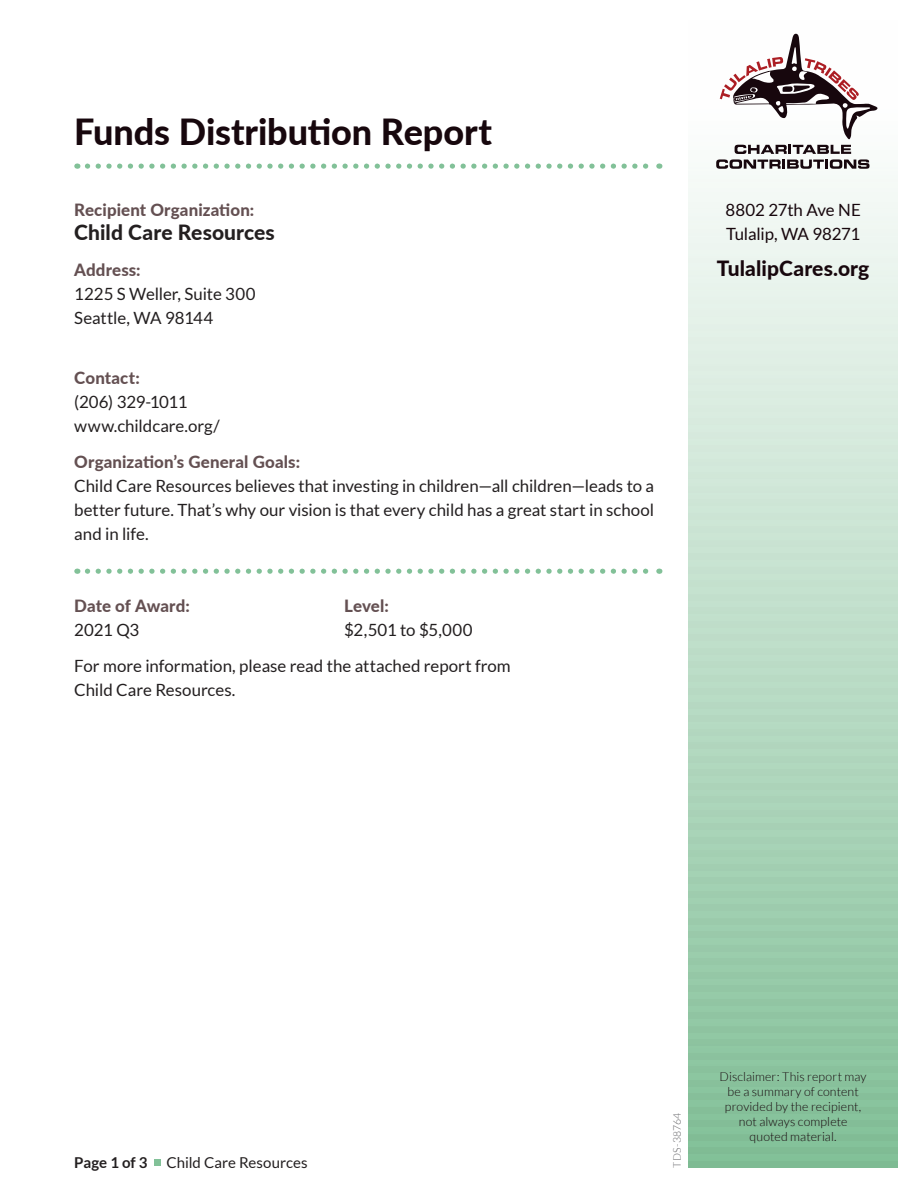
<style>
.page{position:relative;width:918px;height:1188px;background:#fff}
.page>*{position:absolute;margin:0;border:0;box-sizing:border-box;transform-origin:0 0}
.t1{font:800 36px "Lato";letter-spacing:-.005em;color:#17070d}
.ORGANIZATION_NAME{font:800 21px "Lato";letter-spacing:.005em;color:#231f20}
.t2{font:800 21px "Lato";letter-spacing:.005em;color:#17070d}
.BODY{font:16.8px/24px "Lato";color:#231f20}
.SUBHEAD{font:800 16.8px "Lato";letter-spacing:.005em;color:#645052}
.t3{font:16.8px/24px "Lato";letter-spacing:-.01em;color:#17070d}
.t4{font:15px "Lato";color:#231f20}
.t5{font:700 15px "Lato";color:#231f20}
.t6{font:300 12.3px/14.9px "Lato";letter-spacing:.01em;color:#17070d;text-align:center}
.t7{font:300 10.5px "Lato";letter-spacing:.025em;color:#636366}
</style>
<div class="page">
<svg style="left:688px;top:144px;width:210px;height:1017px;background:#bcddc8"></svg>
<div style="left:688px;top:122px;width:210px;height:6px;background:#fbfdfc"></div>
<div style="left:688px;top:135px;width:210px;height:7px;background:#fafcfb"></div>
<div style="left:688px;top:148px;width:210px;height:7px;background:#f8fbf9"></div>
<div style="left:688px;top:162px;width:210px;height:7px;background:#f7fbf8"></div>
<div style="left:688px;top:176px;width:210px;height:6px;background:#f5f9f6"></div>
<div style="left:688px;top:189px;width:210px;height:7px;background:#f3f9f5"></div>
<div style="left:688px;top:202px;width:210px;height:7px;background:#f2f8f4"></div>
<div style="left:688px;top:216px;width:210px;height:7px;background:#f0f7f3"></div>
<div style="left:688px;top:230px;width:210px;height:6px;background:#eef6f1"></div>
<div style="left:688px;top:243px;width:210px;height:7px;background:#edf5f0"></div>
<div style="left:688px;top:256px;width:210px;height:7px;background:#ebf4ee"></div>
<div style="left:688px;top:270px;width:210px;height:7px;background:#eaf4ed"></div>
<div style="left:688px;top:284px;width:210px;height:6px;background:#e8f3eb"></div>
<div style="left:688px;top:297px;width:210px;height:7px;background:#e6f2ea"></div>
<div style="left:688px;top:310px;width:210px;height:7px;background:#e5f1e9"></div>
<div style="left:688px;top:324px;width:210px;height:7px;background:#e3f0e8"></div>
<div style="left:688px;top:338px;width:210px;height:6px;background:#e1efe6"></div>
<div style="left:688px;top:351px;width:210px;height:7px;background:#e0eee5"></div>
<div style="left:688px;top:364px;width:210px;height:7px;background:#deede3"></div>
<div style="left:688px;top:378px;width:210px;height:7px;background:#ddede2"></div>
<div style="left:688px;top:392px;width:210px;height:6px;background:#dbece0"></div>
<div style="left:688px;top:405px;width:210px;height:7px;background:#d9ebdf"></div>
<div style="left:688px;top:418px;width:210px;height:7px;background:#d8eade"></div>
<div style="left:688px;top:432px;width:210px;height:7px;background:#d6e9dd"></div>
<div style="left:688px;top:446px;width:210px;height:6px;background:#d4e8db"></div>
<div style="left:688px;top:459px;width:210px;height:7px;background:#d2e7da"></div>
<div style="left:688px;top:472px;width:210px;height:7px;background:#d1e7d8"></div>
<div style="left:688px;top:486px;width:210px;height:7px;background:#cfe6d7"></div>
<div style="left:688px;top:500px;width:210px;height:6px;background:#cde5d5"></div>
<div style="left:688px;top:513px;width:210px;height:7px;background:#cce4d4"></div>
<div style="left:688px;top:526px;width:210px;height:7px;background:#cae3d3"></div>
<div style="left:688px;top:540px;width:210px;height:7px;background:#c9e2d2"></div>
<div style="left:688px;top:554px;width:210px;height:6px;background:#c7e1d0"></div>
<div style="left:688px;top:567px;width:210px;height:7px;background:#c5e0cf"></div>
<div style="left:688px;top:580px;width:210px;height:7px;background:#c4e0cd"></div>
<div style="left:688px;top:594px;width:210px;height:7px;background:#c2dfcc"></div>
<div style="left:688px;top:608px;width:210px;height:6px;background:#c0deca"></div>
<div style="left:688px;top:621px;width:210px;height:7px;background:#bfddc9"></div>
<div style="left:688px;top:634px;width:210px;height:7px;background:#bedcc8"></div>
<div style="left:688px;top:648px;width:210px;height:7px;background:#bcdcc7"></div>
<div style="left:688px;top:662px;width:210px;height:6px;background:#badbc5"></div>
<div style="left:688px;top:675px;width:210px;height:7px;background:#b9dac4"></div>
<div style="left:688px;top:688px;width:210px;height:7px;background:#b7d9c3"></div>
<div style="left:688px;top:702px;width:210px;height:7px;background:#b6d8c2"></div>
<div style="left:688px;top:716px;width:210px;height:6px;background:#b4d7c0"></div>
<div style="left:688px;top:729px;width:210px;height:7px;background:#b2d6bf"></div>
<div style="left:688px;top:742px;width:210px;height:7px;background:#b1d5bd"></div>
<div style="left:688px;top:756px;width:210px;height:7px;background:#afd5bc"></div>
<div style="left:688px;top:770px;width:210px;height:6px;background:#aed4bb"></div>
<div style="left:688px;top:783px;width:210px;height:7px;background:#acd3b9"></div>
<div style="left:688px;top:796px;width:210px;height:7px;background:#aad2b8"></div>
<div style="left:688px;top:810px;width:210px;height:7px;background:#a9d1b7"></div>
<div style="left:688px;top:824px;width:210px;height:6px;background:#a7d0b5"></div>
<div style="left:688px;top:837px;width:210px;height:7px;background:#a5cfb4"></div>
<div style="left:688px;top:850px;width:210px;height:7px;background:#a3cfb2"></div>
<div style="left:688px;top:864px;width:210px;height:7px;background:#a2ceb1"></div>
<div style="left:688px;top:878px;width:210px;height:6px;background:#a0cdb0"></div>
<div style="left:688px;top:891px;width:210px;height:7px;background:#9eccae"></div>
<div style="left:688px;top:904px;width:210px;height:7px;background:#9dcbad"></div>
<div style="left:688px;top:918px;width:210px;height:7px;background:#9bcaab"></div>
<div style="left:688px;top:932px;width:210px;height:6px;background:#9ac9aa"></div>
<div style="left:688px;top:945px;width:210px;height:7px;background:#98c8a9"></div>
<div style="left:688px;top:958px;width:210px;height:7px;background:#96c8a7"></div>
<div style="left:688px;top:972px;width:210px;height:7px;background:#95c7a6"></div>
<div style="left:688px;top:986px;width:210px;height:6px;background:#93c6a5"></div>
<div style="left:688px;top:999px;width:210px;height:7px;background:#91c5a3"></div>
<div style="left:688px;top:1012px;width:210px;height:7px;background:#90c4a2"></div>
<div style="left:688px;top:1026px;width:210px;height:7px;background:#8ec3a0"></div>
<div style="left:688px;top:1040px;width:210px;height:6px;background:#8dc39f"></div>
<div style="left:688px;top:1053px;width:210px;height:7px;background:#8bc19e"></div>
<div style="left:688px;top:1066px;width:210px;height:7px;background:#89c19c"></div>
<div style="left:688px;top:1080px;width:210px;height:7px;background:#88c09b"></div>
<div style="left:688px;top:1094px;width:210px;height:6px;background:#86bf9a"></div>
<div style="left:688px;top:1107px;width:210px;height:7px;background:#84be98"></div>
<div style="left:688px;top:1120px;width:210px;height:7px;background:#83bd97"></div>
<div style="left:688px;top:1134px;width:210px;height:7px;background:#81bc95"></div>
<div style="left:688px;top:1148px;width:210px;height:6px;background:#80bc94"></div>
<div style="left:688px;top:1161px;width:210px;height:7px;background:#7ebb93"></div>
<svg style="left:720px;top:34px;width:158px;height:105px"></svg>
<svg style="left:716px;top:145px;width:154px;height:24px"></svg>
<svg style="left:87px;top:164px;width:573px;height:5px"></svg>
<svg style="left:87px;top:569px;width:573px;height:5px"></svg>
<div style="left:154px;top:1159px;width:6px;height:7px;background:#82c198"></div>
<p class="t1" style="left:74px;top:105px;width:419px">Funds Distribution Report</p>
<p class="SUBHEAD" style="left:74px;top:197px;width:182px">Recipient Organization:</p>
<p class="ORGANIZATION_NAME" style="left:74px;top:217px;width:202px">Child Care Resources</p>
<p class="SUBHEAD" style="left:74px;top:257px;width:68px">Address:</p>
<p class="BODY" style="left:74px;top:282px;width:183px">1225 S Weller, Suite 300<br>Seattle, WA 98144</p>
<p class="SUBHEAD" style="left:74px;top:365px;width:67px">Contact:</p>
<p class="BODY" style="left:74px;top:390px;width:147px">(206) 329-1011 www.childcare.org/</p>
<p class="SUBHEAD" style="left:74px;top:449px;width:227px">Organization’s General Goals:</p>
<p class="BODY" style="left:74px;top:474px;width:581px;text-align:justify">Child Care Resources believes that investing in children—all children—leads to a better future. That’s why our vision is that every child has a great start in school and in life.</p>
<p class="SUBHEAD" style="left:74px;top:593px;width:117px">Date of Award:</p>
<p class="SUBHEAD" style="left:344px;top:593px;width:46px">Level:</p>
<p class="BODY" style="left:74px;top:618px;width:67px">2021 Q3</p>
<p class="BODY" style="left:344px;top:618px;width:130px">$2,501 to $5,000</p>
<p class="BODY" style="left:74px;top:654px;width:438px">For more information, please read the attached report from<br>Child Care Resources.</p>
<p class="t3" style="left:725px;top:198px;width:137px">8802 27th Ave NE<br>Tulalip, WA 98271</p>
<p class="t2" style="left:717px;top:253px;width:154px">TulalipCares.org</p>
<p class="t5" style="left:74px;top:1154px;width:75px">Page 1 of 3</p>
<p class="t4" style="left:166px;top:1154px;width:143px">Child Care Resources</p>
<p class="t7" style="left:672px;top:1168px;width:57px;rotate:-90deg">TDS-38764</p>
<p class="t6" style="left:720px;top:1070px;width:149px">Disclaimer: This report may be a summary of content provided by the recipient, not always complete quoted material.</p>
</div>
